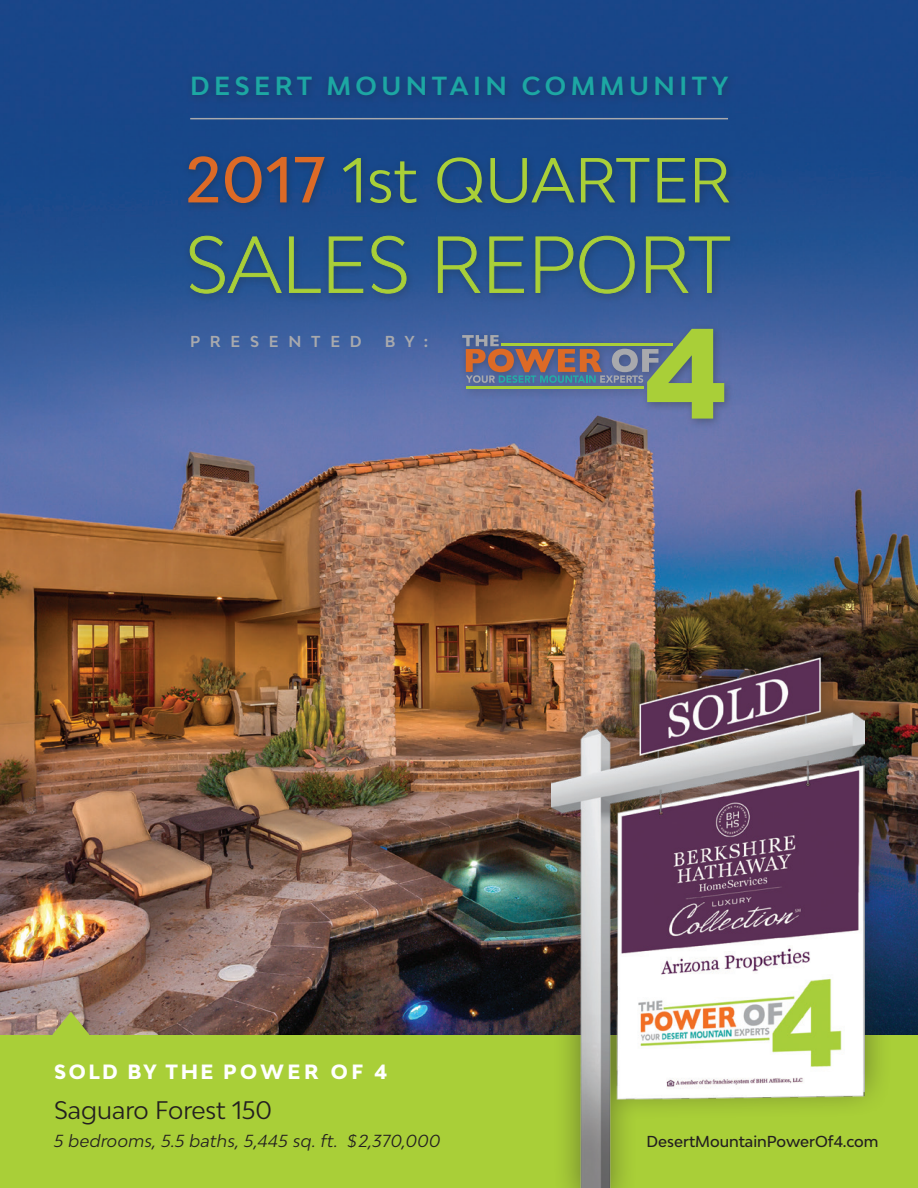
<style>
.page{position:relative;width:918px;height:1188px;background:#fff}
.page>*{position:absolute;margin:0;border:0;box-sizing:border-box;transform-origin:0 0}
.t1{font:300 75px "Bw Modelica";color:#a9cf38}
.t2{font:60px "Bw Modelica";color:#a9cf38}
.t3{font:700 24.75px "Bw Modelica";letter-spacing:.18em;color:#1da7a3}
.t4{font:24px "Bw Modelica";color:#231f20}
.t5{font:800 19.5px "Bw Modelica";letter-spacing:.13em;color:#fff}
.t6{font:italic 16.5px "Bw Modelica";letter-spacing:.02em;color:#231f20}
.t7{font:500 15px "Bw Modelica";color:#231f20}
.t8{font:700 15px "Bw Modelica";letter-spacing:.65em;color:#a8a9ad}
.s1{font-weight:500;font-size:61.5px;color:#dc6a26}
</style>
<div class="page">
<div style="left:0;top:945px;width:918px;height:243px;background:#a9cf38"></div>
<img style="left:0;top:0;width:918px;height:1035px">
<svg style="left:52px;top:1012px;width:37px;height:23px"></svg>
<div style="left:523px;top:624px;width:370px;height:564px;background:#231f20;opacity:.5"></div>
<img style="left:551px;top:594px;width:314px;height:594px">
<div style="left:181px;top:70px;width:558px;height:359px;background:#231f20;opacity:.33"></div>
<svg style="left:462px;top:329px;width:262px;height:90px"></svg>
<svg style="left:189px;top:235px;width:93px;height:59px"></svg>
<svg style="left:289px;top:236px;width:32px;height:57px"></svg>
<svg style="left:328px;top:236px;width:36px;height:57px"></svg>
<svg style="left:371px;top:235px;width:36px;height:59px"></svg>
<svg style="left:438px;top:236px;width:43px;height:57px"></svg>
<svg style="left:489px;top:236px;width:35px;height:57px"></svg>
<svg style="left:535px;top:235px;width:100px;height:59px"></svg>
<svg style="left:646px;top:236px;width:84px;height:57px"></svg>
<hr style="left:190px;top:118px;width:538px;height:1px;background:#a8a9ad">
<h3 class="t3" style="left:190px;top:70px;width:540px">DESERT MOUNTAIN COMMUNITY</h3>
<h2 class="t2" style="left:186px;top:141px;width:547px"><span class="s1">2017</span> 1st QUARTER</h2>
<h1 class="t1" style="left:186px;top:216px;width:546px">SALES REPORT</h1>
<p class="t8" style="left:190px;top:332px;width:173px">PRESENTED</p>
<p class="t8" style="left:385px;top:332px;width:45px">BY:</p>
<p class="t5" style="left:54px;top:1059px;width:335px">SOLD BY THE POWER OF 4</p>
<h3 class="t4" style="left:54px;top:1094px;width:220px">Saguaro Forest 150</h3>
<p class="t6" style="left:54px;top:1131px;width:388px">5 bedrooms, 5.5 baths, 5,445 sq. ft. $2,370,000</p>
<p class="t7" style="left:647px;top:1131px;width:234px">DesertMountainPowerOf4.com</p>
</div>
